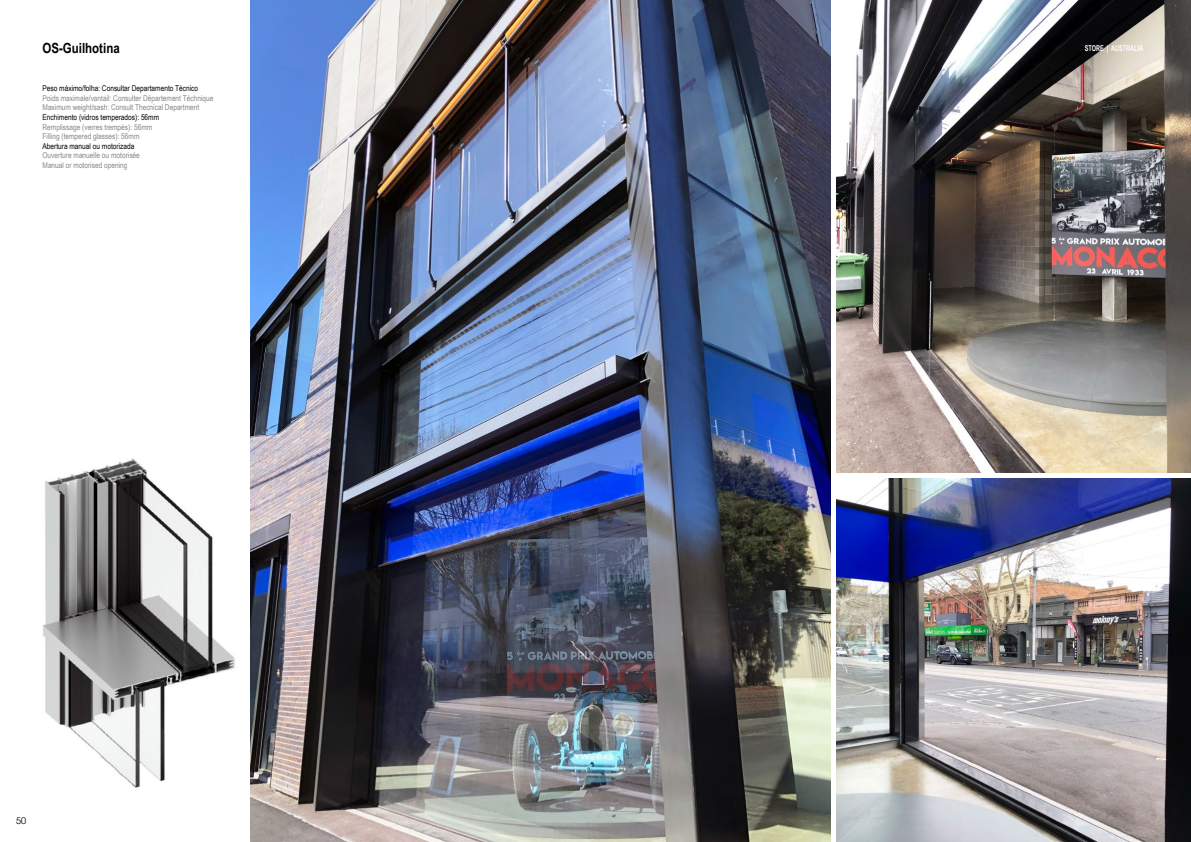
<style>
.page{position:relative;width:1191px;height:842px;background:#fff}
.page>*{position:absolute;margin:0;border:0;box-sizing:border-box;transform-origin:0 0}
.t1{font:700 14px "Arial Narrow";color:#000}
.t2{font:9px "Avant Garde";color:#000}
.t3{font:8px/9.6px "Arial Narrow";color:#878787}
.t4{font:8px "Arial Narrow";color:#000}
.t5{font:700 8px "Arial Narrow";color:#fff;scale:.84 1}
</style>
<div class="page">
<img style="left:251px;top:0;width:580px;height:842px">
<img style="left:42px;top:458px;width:193px;height:330px">
<img style="left:836px;top:478px;width:355px;height:364px">
<img style="left:836px;top:0;width:355px;height:472px">
<h1 class="t1" style="left:43px;top:37px;width:79px">OS-Guilhotina</h1>
<p class="t4" style="left:43px;top:82px;width:157px">Peso máximo/folha: Consultar Departamento Técnico</p>
<p class="t3" style="left:43px;top:93px;width:172px">Poids maximale/vantail: Consulter Département Téchnique<br>Maximum weight/sash: Consult Thecnical Department</p>
<p class="t4" style="left:43px;top:111px;width:118px">Enchimento (vidros temperados): 56mm</p>
<p class="t3" style="left:43px;top:122px;width:111px">Remplissage (verres trempés): 56mm<br>Filling (tempered glasses): 56mm</p>
<p class="t4" style="left:43px;top:140px;width:93px">Abertura manual ou motorizada</p>
<p class="t3" style="left:43px;top:150px;width:99px">Ouverture manuelle ou motorisée<br>Manual or motorised opening</p>
<p class="t2" style="left:16px;top:815px;width:11px">50</p>
<p class="t5" style="left:1084px;top:42px;width:71px">STORE | AUSTRALIA</p>
</div>
